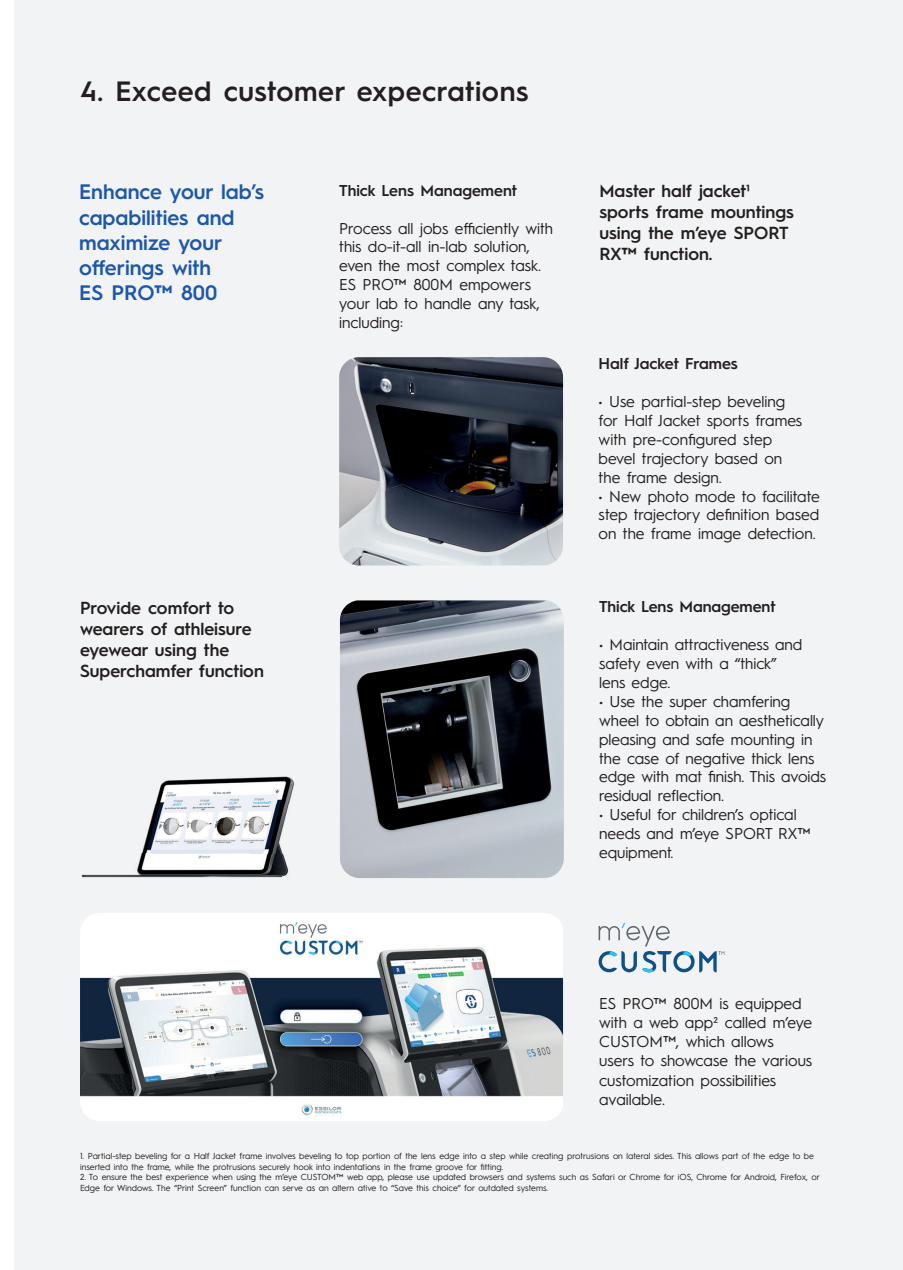
<style>
.page{position:relative;width:903px;height:1270px;background:#fff}
.page>*{position:absolute;margin:0;border:0;box-sizing:border-box;transform-origin:0 0}
.t1{font:600 28px "Hurme Geometric Sans 1";letter-spacing:.02em;color:#231f20}
.t2{font:600 21px/25.2px "Hurme Geometric Sans 1";color:#1d57a7}
.t3{font:600 17.5px/21px "Hurme Geometric Sans 1";color:#231f20}
.t4{font:15.75px/18.9px "Hurme Geometric Sans 1";color:#231f20}
.t5{font:600 15.75px "Hurme Geometric Sans 1";color:#231f20}
.t6{font:8.75px/10.5px "Hurme Geometric Sans 1";color:#231f20}
</style>
<div class="page">
<div style="left:15px;top:0;width:888px;height:1270px;background:#f2f3f4"></div>
<img style="left:339px;top:357px;width:224px;height:209px">
<img style="left:340px;top:600px;width:224px;height:278px">
<img style="left:80px;top:913px;width:483px;height:208px">
<img style="left:81px;top:776px;width:213px;height:102px">
<svg style="left:598px;top:923px;width:126px;height:50px"></svg>
<h1 class="t1" style="left:80px;top:71px;width:450px">4. Exceed customer expecrations</h1>
<p class="t5" style="left:339px;top:179px;width:180px">Thick Lens Management</p>
<p class="t4" style="left:339px;top:218px;width:216px">Process all jobs efficiently with this do-it-all in-lab solution, even the most complex task.<br>ES PRO™ 800M empowers your lab to handle any task, including:</p>
<h2 class="t2" style="left:79px;top:178px;width:186px">Enhance your lab’s capabilities and maximize your offerings with<br>ES PRO™ 800</h2>
<p class="t3" style="left:599px;top:179px;width:196px">Master half jacket¹ sports frame mountings using the m’eye SPORT<br>RX™ function.</p>
<p class="t3" style="left:80px;top:596px;width:185px">Provide comfort to wearers of athleisure eyewear using the<br>Superchamfer function</p>
<p class="t5" style="left:598px;top:353px;width:141px">Half Jacket Frames</p>
<p class="t4" style="left:598px;top:391px;width:205px">• Use partial-step beveling for Half Jacket sports frames with pre-configured step bevel trajectory based on the frame design.</p>
<p class="t4" style="left:598px;top:485px;width:223px;text-align:justify">• New photo mode to facilitate step trajectory definition based on the frame image detection.</p>
<p class="t5" style="left:599px;top:596px;width:178px">Thick Lens Management</p>
<p class="t4" style="left:599px;top:634px;width:205px">• Maintain attractiveness and safety even with a “thick” lens edge.</p>
<p class="t4" style="left:599px;top:691px;width:228px">• Use the super chamfering wheel to obtain an aesthetically pleasing and safe mounting in the case of negative thick lens edge with mat finish. This avoids residual reflection.</p>
<p class="t4" style="left:599px;top:804px;width:213px">• Useful for children’s optical needs and m’eye SPORT RX™ equipment.</p>
<p class="t4" style="left:599px;top:992px;width:215px">ES PRO™ 800M is equipped with a web app² called m’eye<br>CUSTOM™, which allows users to showcase the various customization possibilities available.</p>
<p class="t6" style="left:80px;top:1150px;width:735px">1. Partial-step beveling for a Half Jacket frame involves beveling to top portion of the lens edge into a step while creating protrusions on lateral sides. This allows part of the edge to be inserted into the frame, while the protrusions securely hook into indentations in the frame groove for fitting.</p>
<p class="t6" style="left:80px;top:1171px;width:741px">2. To ensure the best experience when using the m’eye CUSTOM™ web app, please use updated browsers and systems such as Safari or Chrome for iOS, Chrome for Android, Firefox, or<br>Edge for Windows. The “Print Screen” function can serve as an altern ative to “Save this choice” for outdated systems.</p>
</div>
